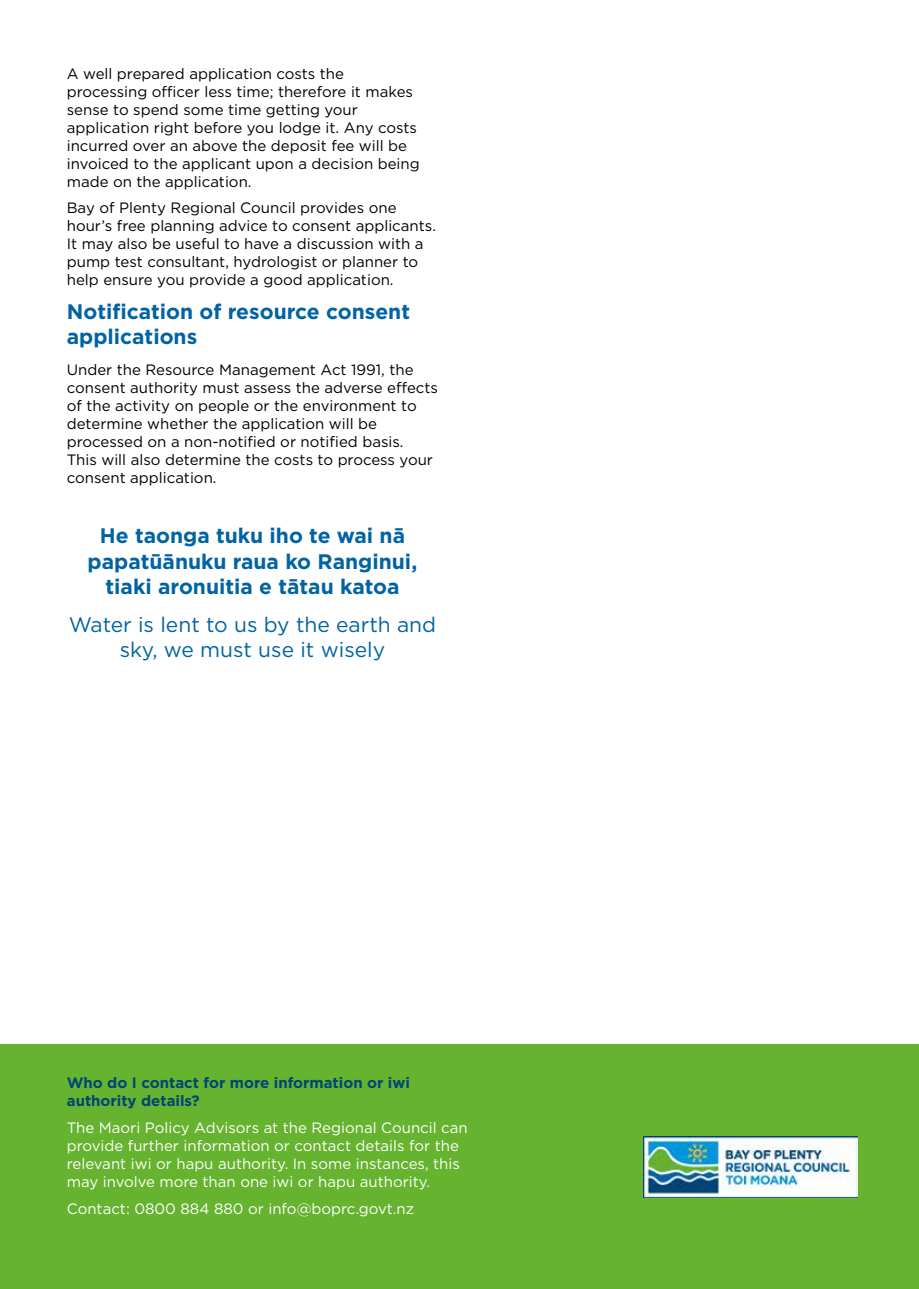
<style>
.page{position:relative;width:919px;height:1289px;background:#fff}
.page>*{position:absolute;margin:0;border:0;box-sizing:border-box;transform-origin:0 0}
.t1{font:700 21px/25.2px "Gotham";color:#0063a3}
.t2{font:21px/25.2px "Gotham";color:#0063a3;text-align:center}
.t3{font:15px/18px "Gotham";color:#000}
.t4{font:15px/18px "Gotham";color:#fff}
.t5{font:700 15px/18px "Gotham";color:#004676}
</style>
<div class="page">
<div style="left:0;top:1044px;width:918px;height:244px;background:#65b32e"></div>
<img style="left:643px;top:1136px;width:214px;height:61px">
<p class="t3" style="left:67px;top:64px;width:354px">A well prepared application costs the processing officer less time; therefore it makes sense to spend some time getting your application right before you lodge it. Any costs incurred over an above the deposit fee will be invoiced to the applicant upon a decision being made on the application.</p>
<p class="t3" style="left:67px;top:199px;width:370px">Bay of Plenty Regional Council provides one hour’s free planning advice to consent applicants.<br>It may also be useful to have a discussion with a pump test consultant, hydrologist or planner to help ensure you provide a good application.</p>
<h1 class="t1" style="left:67px;top:299px;width:345px">Notification of resource consent applications</h1>
<p class="t3" style="left:67px;top:360px;width:373px">Under the Resource Management Act 1991, the consent authority must assess the adverse effects of the activity on people or the environment to determine whether the application will be processed on a non-notified or notified basis.<br>This will also determine the costs to process your consent application.</p>
<h1 class="t1" style="left:88px;top:523px;width:331px;text-align:center">He taonga tuku iho te wai nā papatūānuku raua ko Ranginui, tiaki aronuitia e tātau katoa</h1>
<h1 class="t2" style="left:69px;top:611px;width:369px">Water is lent to us by the earth and sky, we must use it wisely</h1>
<p class="t5" style="left:67px;top:1073px;width:344px">Who do I contact for more information or iwi authority details?</p>
<p class="t4" style="left:67px;top:1118px;width:402px">The Maori Policy Advisors at the Regional Council can provide further information or contact details for the relevant iwi or hapu authority. In some instances, this may involve more than one iwi or hapu authority.</p>
<p class="t4" style="left:67px;top:1199px;width:349px">Contact: 0800 884 880 or info@boprc.govt.nz</p>
</div>
